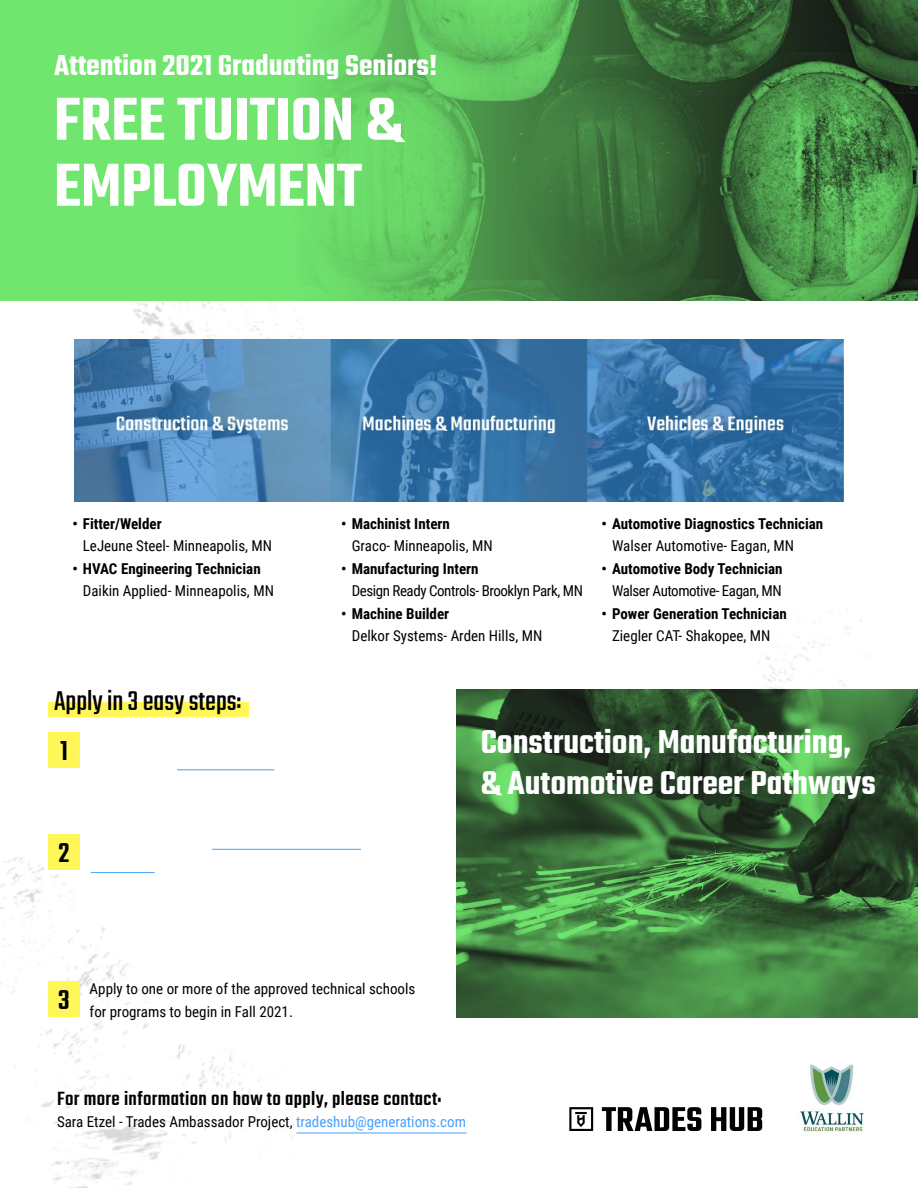
<style>
.page{position:relative;width:918px;height:1188px;background:#fff}
.page>*{position:absolute;margin:0;border:0;box-sizing:border-box;transform-origin:0 0}
.t1{font:600 66px/66px "Teko";color:#fff}
.t2{font:600 36px/40.5px "Teko";color:#fff}
.t3{font:600 31.5px "Teko";color:#fff}
.t4{font:30px "Teko";color:#000101}
.t5{font:500 30px "Teko";color:#000101}
.t6{font:500 21px "Teko";letter-spacing:.02em;color:#000}
.t7{font:15px/22.5px "Roboto Condensed";color:#000}
.t8{font:700 15px "Roboto Condensed";color:#000}
.t9{font:15px "Roboto Condensed";letter-spacing:-.03em;color:#000}
.t10{font:15px "Roboto Condensed";color:#000101}
.s1{color:#48a0fd}
</style>
<div class="page">
<img style="left:0;top:300px;width:918px;height:888px">
<img style="left:457px;top:689px;width:461px;height:328px">
<div style="left:48px;top:732px;width:32px;height:36px;background:#fff658"></div>
<div style="left:48px;top:702px;width:200px;height:14px;background:#fff658"></div>
<img style="left:0;top:0;width:918px;height:300px">
<img style="left:795px;top:1062px;width:74px;height:72px">
<div style="left:48px;top:834px;width:32px;height:36px;background:#fff658"></div>
<div style="left:48px;top:981px;width:32px;height:36px;background:#fff658"></div>
<hr style="left:212px;top:849px;width:149px;height:1px;background:#48a0fd">
<hr style="left:296px;top:1133px;width:170px;height:1px;background:#48a0fd">
<svg style="left:602px;top:1107px;width:99px;height:24px"></svg>
<svg style="left:711px;top:1107px;width:51px;height:24px"></svg>
<svg style="left:569px;top:1107px;width:24px;height:24px"></svg>
<img style="left:74px;top:339px;width:770px;height:162px">
<hr style="left:91px;top:872px;width:64px;height:1px;background:#48a0fd">
<hr style="left:177px;top:769px;width:97px;height:1px;background:#48a0fd">
<h3 class="t3" style="left:54px;top:46px;width:385px">Attention 2021 Graduating Seniors!</h3>
<h1 class="t1" style="left:54px;top:91px;width:350px">FREE TUITION &amp;<br>EMPLOYMENT</h1>
<p class="t8" style="left:72px;top:513px;width:91px">• Fitter/Welder</p>
<p class="t7" style="left:83px;top:534px;width:191px">LeJeune Steel- Minneapolis, MN</p>
<p class="t8" style="left:72px;top:558px;width:190px">• HVAC Engineering Technician</p>
<p class="t7" style="left:83px;top:579px;width:193px">Daikin Applied- Minneapolis, MN</p>
<p class="t8" style="left:341px;top:513px;width:110px">• Machinist Intern</p>
<p class="t7" style="left:352px;top:534px;width:143px">Graco- Minneapolis, MN</p>
<p class="t8" style="left:341px;top:558px;width:139px">• Manufacturing Intern</p>
<p class="t9" style="left:352px;top:580px;width:233px">Design Ready Controls- Brooklyn Park, MN</p>
<p class="t8" style="left:341px;top:603px;width:109px">• Machine Builder</p>
<p class="t7" style="left:352px;top:624px;width:192px">Delkor Systems- Arden Hills, MN</p>
<p class="t8" style="left:602px;top:513px;width:223px">• Automotive Diagnostics Technician</p>
<p class="t7" style="left:612px;top:534px;width:183px">Walser Automotive- Eagan, MN</p>
<p class="t8" style="left:602px;top:558px;width:183px">• Automotive Body Technician</p>
<p class="t9" style="left:612px;top:580px;width:171px">Walser Automotive- Eagan, MN</p>
<p class="t8" style="left:602px;top:603px;width:187px">• Power Generation Technician</p>
<p class="t7" style="left:612px;top:624px;width:160px">Ziegler CAT- Shakopee, MN</p>
<h3 class="t4" style="left:54px;top:684px;width:189px">Apply in 3 easy steps:</h3>
<h3 class="t5" style="left:60px;top:733px;width:9px">1</h3>
<h3 class="t5" style="left:59px;top:835px;width:13px">2</h3>
<h2 class="t2" style="left:481px;top:724px;width:397px">Construction, Manufacturing, &amp; Automotive Career Pathways</h2>
<h3 class="t5" style="left:58px;top:982px;width:13px">3</h3>
<p class="t7" style="left:90px;top:977px;width:327px">Apply to one or more of the approved technical schools for programs to begin in Fall 2021.</p>
<h3 class="t6" style="left:57px;top:1087px;width:386px">For more information on how to apply, please contact:</h3>
<p class="t10" style="left:57px;top:1111px;width:411px">Sara Etzel - Trades Ambassador Project, <span class="s1">tradeshub@generations.com</span></p>
</div>
